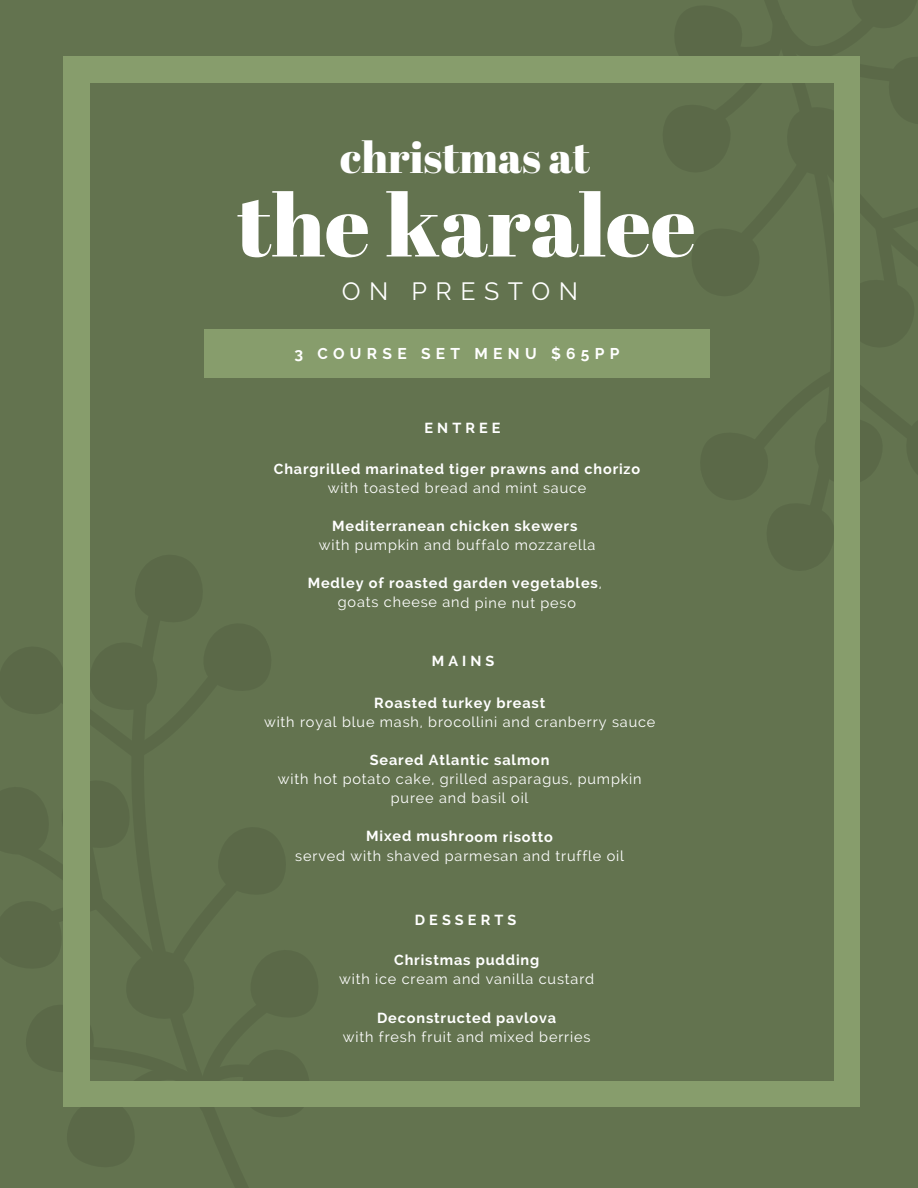
<style>
.page{position:relative;width:918px;height:1188px;background:#63734f}
.page>*{position:absolute;margin:0;border:0;box-sizing:border-box;transform-origin:0 0}
.t1{font:87.15px "Abril Fatface";color:#fff}
.t2{font:43.65px "Abril Fatface";color:#fff}
.t3{font:24.9px "Raleway";letter-spacing:.34em;color:#fff}
.t4{font:700 15.6px "Raleway";letter-spacing:.34em;color:#fff}
.t5{font:14.4px/19.2px "Raleway";letter-spacing:.06em;color:#fff;text-align:center}
.t6{font:700 14.4px/19px "Raleway";letter-spacing:.06em;color:#fff;text-align:center}
.t7{font:700 14.4px "Raleway";letter-spacing:.28em;color:#fff}
.s1{font-weight:400}
</style>
<div class="page">
<div style="left:834px;top:1081px;width:26px;height:26px;background:#879d6c"></div>
<div style="left:63px;top:81px;width:26px;height:1001px;background:#879d6c"></div>
<div style="left:63px;top:1081px;width:26px;height:26px;background:#879d6c"></div>
<div style="left:834px;top:81px;width:26px;height:1001px;background:#879d6c"></div>
<div style="left:88px;top:1081px;width:748px;height:26px;background:#879d6c"></div>
<div style="left:834px;top:57px;width:26px;height:26px;background:#879d6c"></div>
<div style="left:63px;top:57px;width:26px;height:26px;background:#879d6c"></div>
<div style="left:88px;top:57px;width:748px;height:26px;background:#879d6c"></div>
<div style="left:205px;top:330px;width:505px;height:48px;background:#879d6c"></div>
<h2 class="t2" style="left:340px;top:127px;width:251px">christmas at</h2>
<h1 class="t1" style="left:237px;top:164px;width:460px">the karalee</h1>
<h3 class="t3" style="left:342px;top:277px;width:238px">ON PRESTON</h3>
<p class="t4" style="left:294px;top:344px;width:327px">3 COURSE SET MENU $65PP</p>
<p class="t6" style="left:425px;top:419px;width:78px">ENTREE</p>
<p class="t6" style="left:274px;top:459px;width:368px">Chargrilled marinated tiger prawns and chorizo</p>
<p class="t5" style="left:328px;top:478px;width:260px">with toasted bread and mint sauce</p>
<p class="t6" style="left:332px;top:516px;width:247px">Mediterranean chicken skewers</p>
<p class="t5" style="left:319px;top:535px;width:278px">with pumpkin and buffalo mozzarella</p>
<p class="t6" style="left:308px;top:574px;width:296px">Medley of roasted garden vegetables<span class="s1">, goats cheese and pine nut peso</span></p>
<p class="t6" style="left:432px;top:651px;width:64px">MAINS</p>
<p class="t6" style="left:374px;top:693px;width:173px">Roasted turkey breast</p>
<p class="t5" style="left:264px;top:712px;width:393px">with royal blue mash, brocollini and cranberry sauce</p>
<p class="t6" style="left:370px;top:750px;width:181px">Seared Atlantic salmon</p>
<p class="t5" style="left:278px;top:769px;width:365px">with hot potato cake, grilled asparagus, pumpkin puree and basil oil</p>
<p class="t6" style="left:366px;top:827px;width:188px">Mixed mushroom risotto</p>
<p class="t5" style="left:295px;top:846px;width:330px">served with shaved parmesan and truffle oil</p>
<p class="t7" style="left:415px;top:911px;width:103px">DESSERTS</p>
<p class="t6" style="left:394px;top:951px;width:147px">Christmas pudding</p>
<p class="t5" style="left:339px;top:970px;width:257px">with ice cream and vanilla custard</p>
<p class="t6" style="left:377px;top:1008px;width:181px">Deconstructed pavlova</p>
<p class="t5" style="left:343px;top:1027px;width:249px">with fresh fruit and mixed berries</p>
</div>
